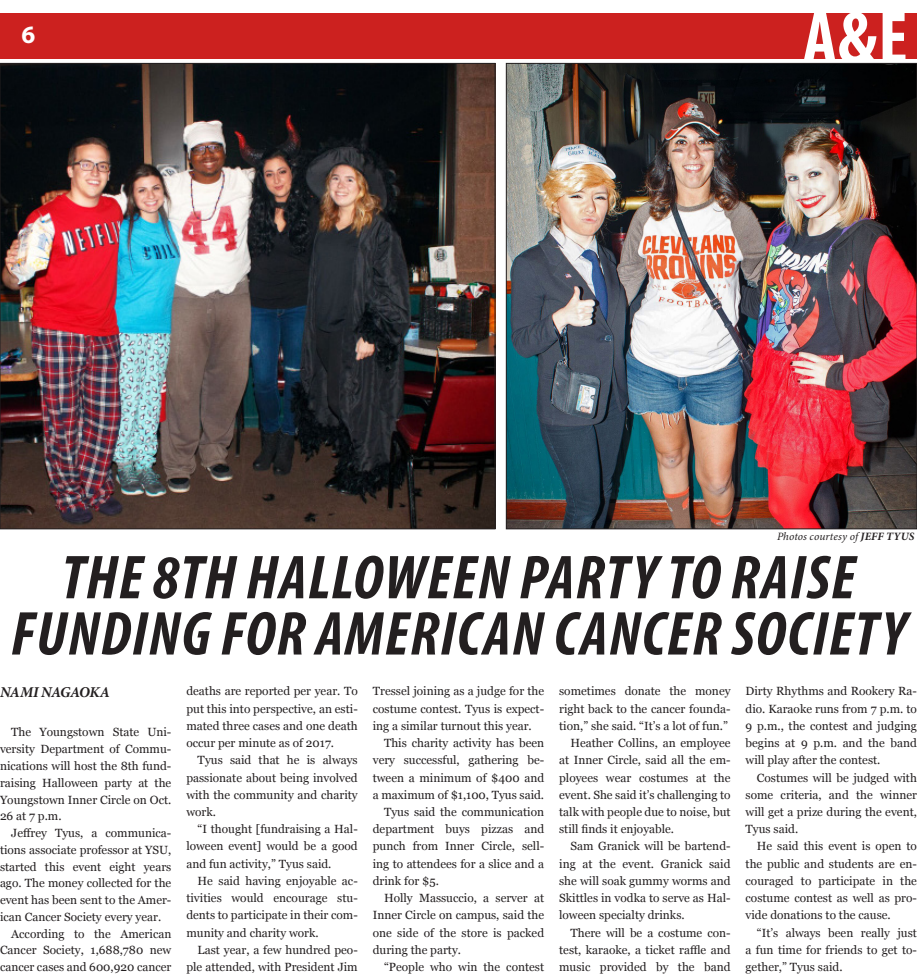
<style>
.page{position:relative;width:917px;height:979px;background:#fff}
.page>*{position:absolute;margin:0;border:0;box-sizing:border-box;transform-origin:0 0}
.t1{font:700 condensed 75px "Myriad Pro";color:#fff}
.t2{font:italic 700 condensed 62.5px/56.2px "Myriad Pro";letter-spacing:.02em;color:#231f20;text-align:center}
.Small_Headline{font:700 25px "Myriad Pro";color:#fff}
.t3{font:italic 700 15px "Minion Pro";letter-spacing:-.035em;color:#231f20}
.t4{font:11.88px/17.2px "Georgia";color:#231f20;text-align:justify}
.t5{font:italic 11.25px "Minion Pro";letter-spacing:.005em;color:#231f20}
.s1{font-weight:700}
</style>
<div class="page">
<div style="left:0;top:13px;width:917px;height:45px;background:#cc211f"></div>
<img style="left:2px;top:65px;width:491px;height:462px">
<img style="left:508px;top:65px;width:407px;height:462px">
<p class="Small_Headline" style="left:21px;top:18px;width:15px">6</p>
<p class="t1" style="left:803px;top:-9px;width:107px">A&amp;E</p>
<p class="t5" style="left:777px;top:529px;width:139px">Photos courtesy of <span class="s1">JEFF TYUS</span></p>
<p class="t2" style="left:11px;top:548px;width:896px">THE 8TH HALLOWEEN PARTY TO RAISE<br>FUNDING FOR AMERICAN CANCER SOCIETY</p>
<p class="t3" style="left:0;top:682px;width:111px">NAMI NAGAOKA</p>
<p class="t4" style="left:0;top:724px;width:173px;line-height:16.8px;text-indent:11px">The Youngstown State Uni&shy;versity Department of Commu&shy;nications will host the 8th fund&shy;raising Halloween party at the Youngstown Inner Circle on Oct.<br>26 at 7 p.m.</p>
<p class="t4" style="left:0;top:825px;width:173px;line-height:16.8px;text-indent:11px">Jeffrey Tyus, a communica&shy;tions associate professor at YSU, started this event eight years ago. The money collected for the event has been sent to the Amer&shy;ican Cancer Society every year.</p>
<p class="t4" style="left:0;top:925px;width:173px;line-height:16.8px;text-indent:11px">According to the American Cancer Society, 1,688,780 new cancer cases and 600,920 cancer</p>
<p class="t4" style="left:186px;top:683px;width:173px">deaths are reported per year. To put this into perspective, an esti&shy;mated three cases and one death occur per minute as of 2017.</p>
<p class="t4" style="left:186px;top:752px;width:173px;text-indent:11px">Tyus said that he is always passionate about being involved with the community and charity work.</p>
<p class="t4" style="left:186px;top:821px;width:173px;text-indent:11px">“I thought [fundraising a Hal&shy;loween event] would be a good and fun activity,” Tyus said.</p>
<p class="t4" style="left:186px;top:872px;width:173px;text-indent:11px">He said having enjoyable ac&shy;tivities would encourage stu&shy;dents to participate in their com&shy;munity and charity work.</p>
<p class="t4" style="left:186px;top:941px;width:173px;text-align:right">Last year, a few hundred peo&shy;ple attended, with President Jim</p>
<p class="t4" style="left:373px;top:683px;width:173px">Tressel joining as a judge for the costume contest. Tyus is expect&shy;ing a similar turnout this year.</p>
<p class="t4" style="left:373px;top:734px;width:173px;text-indent:11px">This charity activity has been very successful, gathering be&shy;tween a minimum of $400 and a maximum of $1,100, Tyus said.</p>
<p class="t4" style="left:373px;top:803px;width:173px;text-indent:11px">Tyus said the communication department buys pizzas and punch from Inner Circle, sell&shy;ing to attendees for a slice and a drink for $5.</p>
<p class="t4" style="left:373px;top:889px;width:173px;text-indent:11px">Holly Massuccio, a server at Inner Circle on campus, said the one side of the store is packed during the party.</p>
<p class="t4" style="left:384px;top:958px;width:162px">“People who win the contest</p>
<p class="t4" style="left:559px;top:683px;width:173px">sometimes donate the money right back to the cancer founda&shy;tion,” she said. “It’s a lot of fun.”</p>
<p class="t4" style="left:559px;top:734px;width:173px;text-indent:11px">Heather Collins, an employee at Inner Circle, said all the em&shy;ployees wear costumes at the event. She said it’s challenging to talk with people due to noise, but still finds it enjoyable.</p>
<p class="t4" style="left:559px;top:838px;width:173px;text-indent:11px">Sam Granick will be bartend&shy;ing at the event. Granick said she will soak gummy worms and Skittles in vodka to serve as Hal&shy;loween specialty drinks.</p>
<p class="t4" style="left:559px;top:924px;width:173px;text-indent:11px">There will be a costume con&shy;test, karaoke, a ticket raffle and music provided by the band</p>
<p class="t4" style="left:746px;top:683px;width:173px">Dirty Rhythms and Rookery Ra&shy;dio. Karaoke runs from 7 p.m. to 9 p.m., the contest and judging begins at 9 p.m. and the band will play after the contest.</p>
<p class="t4" style="left:746px;top:769px;width:173px;text-indent:11px">Costumes will be judged with some criteria, and the winner will get a prize during the event, Tyus said.</p>
<p class="t4" style="left:746px;top:838px;width:173px;text-indent:11px">He said this event is open to the public and students are en&shy;couraged to participate in the costume contest as well as pro&shy;vide donations to the cause.</p>
<p class="t4" style="left:746px;top:924px;width:173px;text-indent:11px">“It’s always been really just a fun time for friends to get to&shy;gether,” Tyus said.</p>
</div>
